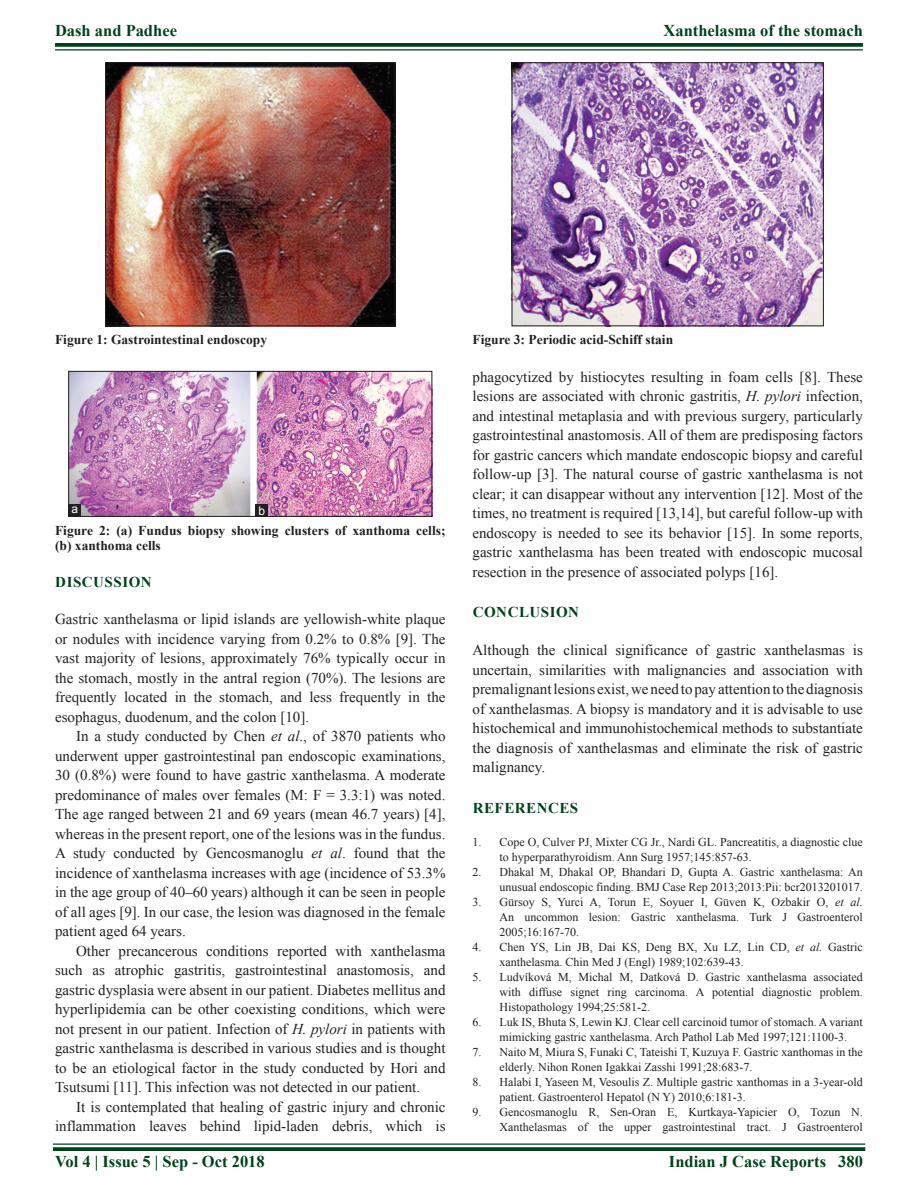
<style>
.page{position:relative;width:918px;height:1188px;background:#fff}
.page>*{position:absolute;margin:0;border:0;box-sizing:border-box;transform-origin:0 0}
.RF{font:700 16.5px "Times New Roman";color:#00421c}
.TX{font:15px/19.5px "Times New Roman";color:#231f20;text-align:justify}
.TXFL{font:15px/19.5px "Times New Roman";color:#231f20;text-align:justify}
.t1{font:700 15px "Times New Roman";letter-spacing:.035em;color:#00421c}
.FGC{font:700 13.5px/15px "Times New Roman";color:#231f20}
.REF{font:12px/15px "Times New Roman";color:#231f20}
.LABEL{font:12px "Arial";color:#fff}
.s1{font-style:italic}
</style>
<div class="page">
<svg style="left:55px;top:43px;width:808px;height:4px;background:#0f4d29"></svg>
<hr style="left:55px;top:49px;width:808px;height:2px;background:#00421c">
<hr style="left:53px;top:1143px;width:812px;height:2px;background:#00421c">
<svg style="left:53px;top:1147px;width:812px;height:4px;background:#0f4d29"></svg>
<img style="left:107px;top:65px;width:286px;height:259px">
<div style="left:105px;top:63px;width:290px;height:263px;border:1px solid #231f20"></div>
<img style="left:514px;top:65px;width:308px;height:259px">
<div style="left:512px;top:63px;width:312px;height:263px;border:1px solid #231f20"></div>
<img style="left:70px;top:373px;width:360px;height:142px">
<div style="left:68px;top:371px;width:364px;height:146px;border:1px solid #231f20"></div>
<div style="left:68px;top:504px;width:13px;height:13px;background:#231f20"></div>
<div style="left:256px;top:504px;width:12px;height:13px;background:#231f20"></div>
<p class="RF" style="left:55px;top:18px;width:123px">Dash and Padhee</p>
<p class="RF" style="left:664px;top:18px;width:201px">Xanthelasma of the stomach</p>
<p class="FGC" style="left:55px;top:332px;width:214px">Figure 1: Gastrointestinal endoscopy</p>
<p class="FGC" style="left:472px;top:332px;width:202px">Figure 3: Periodic acid-Schiff stain</p>
<p class="LABEL" style="left:72px;top:501px;width:8px">a</p>
<p class="LABEL" style="left:259px;top:502px;width:8px">b</p>
<p class="FGC" style="left:55px;top:522px;width:392px">Figure 2: (a) Fundus biopsy showing clusters of xanthoma cells; (b) xanthoma cells</p>
<h1 class="t1" style="left:55px;top:571px;width:98px">DISCUSSION</h1>
<p class="TXFL" style="left:55px;top:609px;width:392px">Gastric xanthelasma or lipid islands are yellowish-white plaque or nodules with incidence varying from 0.2% to 0.8% [9]. The vast majority of lesions, approximately 76% typically occur in the stomach, mostly in the antral region (70%). The lesions are frequently located in the stomach, and less frequently in the esophagus, duodenum, and the colon [10].</p>
<p class="TX" style="left:55px;top:726px;width:392px;text-indent:21px">In a study conducted by Chen <span class="s1">et al</span>., of 3870 patients who underwent upper gastrointestinal pan endoscopic examinations, 30 (0.8%) were found to have gastric xanthelasma. A moderate predominance of males over females (M: F = 3.3:1) was noted.<br>The age ranged between 21 and 69 years (mean 46.7 years) [4], whereas in the present report, one of the lesions was in the fundus.<br>A study conducted by Gencosmanoglu <span class="s1">et al</span>. found that the incidence of xanthelasma increases with age (incidence of 53.3% in the age group of 40–60 years) although it can be seen in people of all ages [9]. In our case, the lesion was diagnosed in the female patient aged 64 years.</p>
<p class="TX" style="left:55px;top:941px;width:392px;text-indent:21px">Other precancerous conditions reported with xanthelasma such as atrophic gastritis, gastrointestinal anastomosis, and gastric dysplasia were absent in our patient. Diabetes mellitus and hyperlipidemia can be other coexisting conditions, which were not present in our patient. Infection of <span class="s1">H. pylori</span> in patients with gastric xanthelasma is described in various studies and is thought to be an etiological factor in the study conducted by Hori and Tsutsumi [11]. This infection was not detected in our patient.</p>
<p class="TX" style="left:55px;top:1097px;width:392px;text-align:right">It is contemplated that healing of gastric injury and chronic inflammation leaves behind lipid-laden debris, which is</p>
<p class="TX" style="left:472px;top:366px;width:392px">phagocytized by histiocytes resulting in foam cells [8]. These lesions are associated with chronic gastritis, <span class="s1">H. pylori</span> infection, and intestinal metaplasia and with previous surgery, particularly gastrointestinal anastomosis. All of them are predisposing factors for gastric cancers which mandate endoscopic biopsy and careful follow-up [3]. The natural course of gastric xanthelasma is not clear; it can disappear without any intervention [12]. Most of the times, no treatment is required [13,14], but careful follow-up with endoscopy is needed to see its behavior [15]. In some reports, gastric xanthelasma has been treated with endoscopic mucosal resection in the presence of associated polyps [16].</p>
<h1 class="t1" style="left:473px;top:602px;width:108px">CONCLUSION</h1>
<p class="TXFL" style="left:472px;top:640px;width:392px">Although the clinical significance of gastric xanthelasmas is uncertain, similarities with malignancies and association with premalignant lesions exist, we need to pay attention to the diagnosis of xanthelasmas. A biopsy is mandatory and it is advisable to use histochemical and immunohistochemical methods to substantiate the diagnosis of xanthelasmas and eliminate the risk of gastric malignancy.</p>
<h1 class="t1" style="left:473px;top:797px;width:107px">REFERENCES</h1>
<p class="REF" style="left:500px;top:834px;width:365px;text-indent:-27px">1. Cope O, Culver PJ, Mixter CG Jr., Nardi GL. Pancreatitis, a diagnostic clue to hyperparathyroidism. Ann Surg 1957;145:857-63.</p>
<p class="REF" style="left:472px;top:864px;width:392px;text-align:right">2. Dhakal M, Dhakal OP, Bhandari D, Gupta A. Gastric xanthelasma: An unusual endoscopic finding. BMJ Case Rep 2013;2013:Pii: bcr2013201017.</p>
<p class="REF" style="left:500px;top:894px;width:365px;text-align:justify;text-indent:-27px">3. Gürsoy S, Yurci A, Torun E, Soyuer I, Güven K, Ozbakir O, <span class="s1">et al.<br></span>An uncommon lesion: Gastric xanthelasma. Turk J Gastroenterol 2005;16:167-70.</p>
<p class="REF" style="left:500px;top:939px;width:365px;text-indent:-27px">4. Chen YS, Lin JB, Dai KS, Deng BX, Xu LZ, Lin CD, <span class="s1">et al.</span> Gastric xanthelasma. Chin Med J (Engl) 1989;102:639-43.</p>
<p class="REF" style="left:500px;top:969px;width:365px;text-align:justify;text-indent:-27px">5. Ludvíková M, Michal M, Datková D. Gastric xanthelasma associated with diffuse signet ring carcinoma. A potential diagnostic problem.<br>Histopathology 1994;25:581-2.</p>
<p class="REF" style="left:500px;top:1014px;width:365px;text-indent:-27px">6. Luk IS, Bhuta S, Lewin KJ. Clear cell carcinoid tumor of stomach. A variant mimicking gastric xanthelasma. Arch Pathol Lab Med 1997;121:1100-3.</p>
<p class="REF" style="left:500px;top:1044px;width:365px;text-indent:-27px">7. Naito M, Miura S, Funaki C, Tateishi T, Kuzuya F. Gastric xanthomas in the elderly. Nihon Ronen Igakkai Zasshi 1991;28:683-7.</p>
<p class="REF" style="left:500px;top:1074px;width:365px;text-indent:-27px">8. Halabi I, Yaseen M, Vesoulis Z. Multiple gastric xanthomas in a 3-year-old patient. Gastroenterol Hepatol (N Y) 2010;6:181-3.</p>
<p class="REF" style="left:472px;top:1104px;width:392px;text-align:right">9. Gencosmanoglu R, Sen-Oran E, Kurtkaya-Yapicier O, Tozun N.<br>Xanthelasmas of the upper gastrointestinal tract. J Gastroenterol</p>
<p class="RF" style="left:55px;top:1150px;width:211px">Vol 4 | Issue 5 | Sep - Oct 2018</p>
<p class="RF" style="left:669px;top:1150px;width:195px">Indian J Case Reports 380</p>
</div>
